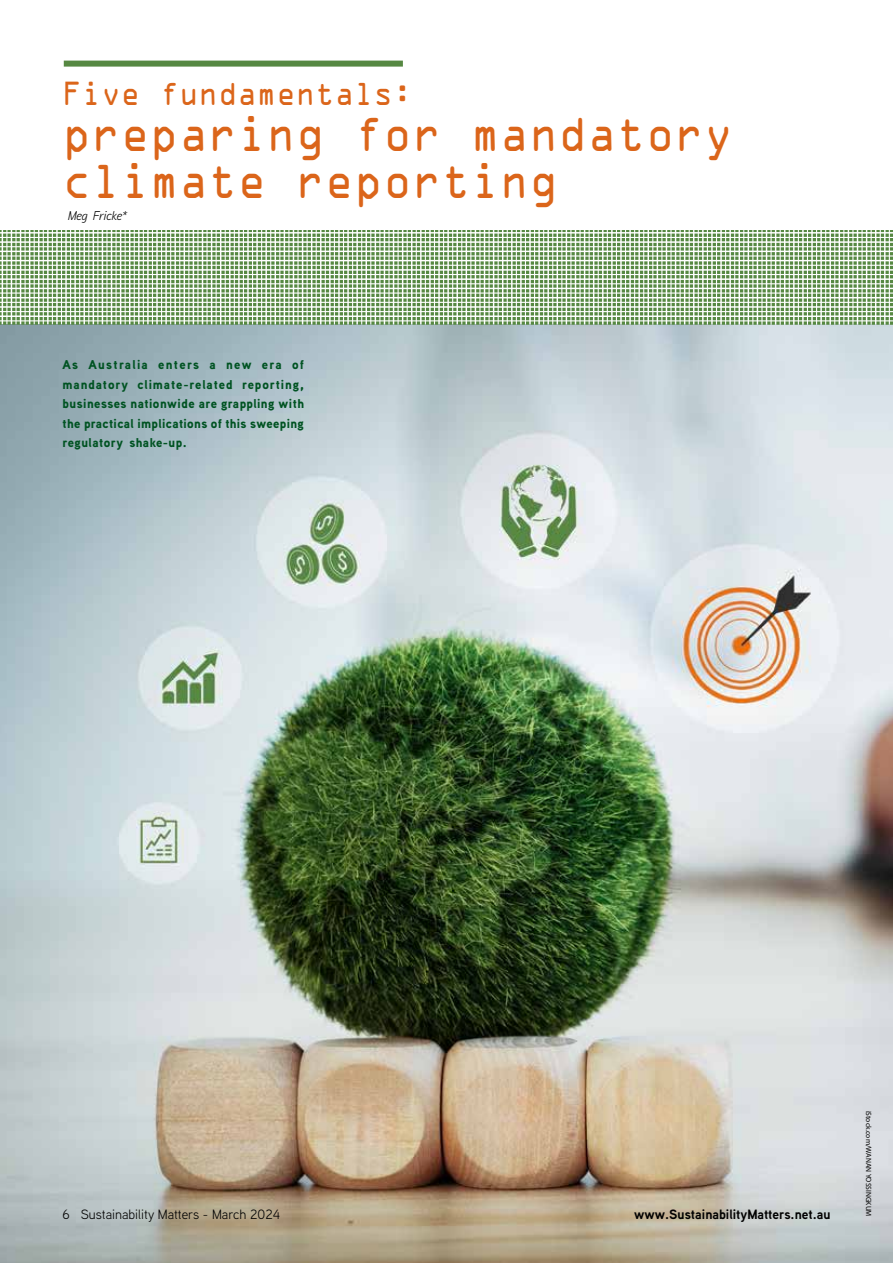
<style>
.page{position:relative;width:893px;height:1263px;background:#fff}
.page>*{position:absolute;margin:0;border:0;box-sizing:border-box;transform-origin:0 0}
.t1{font:45px/46.5px "OCRA Std";color:#db651a;scale:.9 1}
.t2{font:30px "OCRA Std";color:#db651a;scale:.9 1}
.t3{font:13.5px "Aaux Next";color:#000}
.t4{font:700 13.5px "Aaux Next";color:#000}
.t5{font:900 12.75px/19.5px "Aaux Next";letter-spacing:.025em;color:#005322;text-align:justify}
.t6{font:italic 12.75px "Aaux Next";letter-spacing:-.005em;color:#000}
.t7{font:7.5px "Myriad Pro";color:#000}
</style>
<div class="page">
<img style="left:0;top:231px;width:893px;height:1032px">
<div style="left:64px;top:61px;width:339px;height:6px;background:#568842"></div>
<h2 class="t2" style="left:62px;top:80px;width:390px">Five fundamentals:</h2>
<h1 class="t1" style="left:62px;top:115px;width:747px">preparing for mandatory climate reporting</h1>
<p class="t6" style="left:68px;top:207px;width:62px">Meg Fricke*</p>
<p class="t5" style="left:63px;top:355px;width:243px">As Australia enters a new era of mandatory climate-related reporting, businesses nationwide are grappling with the practical implications of this sweeping regulatory shake-up.</p>
<p class="t3" style="left:63px;top:1205px;width:219px">6 Sustainability Matters - March 2024</p>
<p class="t4" style="left:634px;top:1204px;width:198px">www.SustainabilityMatters.net.au</p>
<p class="t7" style="left:873px;top:1110px;width:107px;rotate:90deg">iStock.com/WANAN YOSSINGKUM</p>
</div>
